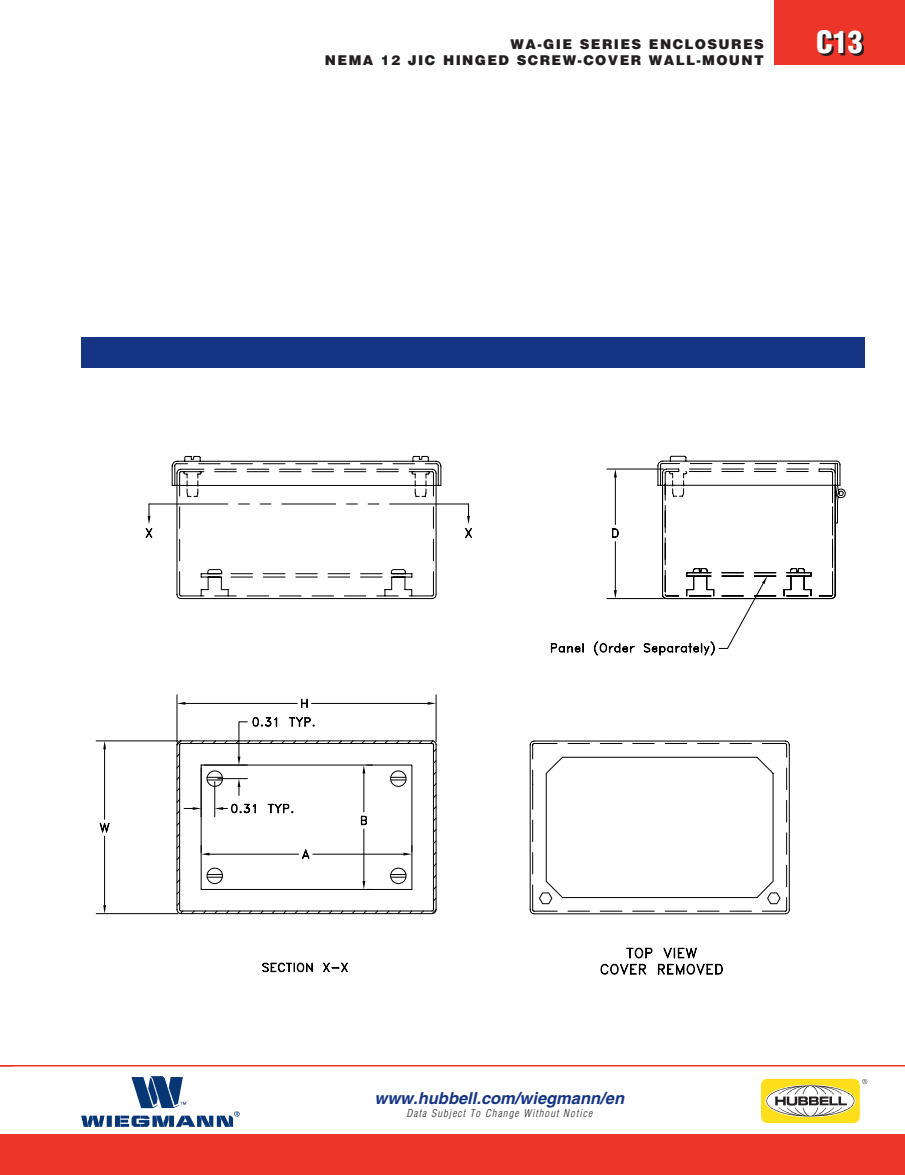
<style>
.page{position:relative;width:905px;height:1175px;background:#fff}
.page>*{position:absolute;margin:0;border:0;box-sizing:border-box;transform-origin:0 0}
.section_tab_number{font:900 condensed 30px "Helvetica LT Std";color:#fff}
.t1{font:italic 700 16.5px "Helvetica";color:#153483}
.Product_designation{font:900 13.5px "Helvetica LT Std";letter-spacing:.1em;color:#231f20}
.t2{font:italic 300 condensed 10.5px "Helvetica LT Std";letter-spacing:.105em;color:#231f20}
</style>
<div class="page">
<img style="left:82px;top:1076px;width:157px;height:50px">
<div style="left:761px;top:1078px;width:98px;height:45px;background:#ffdf1b;border-radius:7px"></div>
<svg style="left:766px;top:1085px;width:88px;height:31px;background:#cbc5a5"></svg>
<svg style="left:862px;top:1079px;width:5px;height:5px"></svg>
<div style="left:774px;top:0;width:130px;height:64px;background:#ee3529"></div>
<div style="left:81px;top:338px;width:783px;height:30px;background:#153483"></div>
<svg style="left:819px;top:32px;width:45px;height:24px"></svg>
<hr style="left:0;top:1065px;width:904px;height:1px;background:#ee3529">
<div style="left:0;top:1134px;width:904px;height:40px;background:#ee3529"></div>
<svg style="left:95px;top:455px;width:751px;height:520px"></svg>
<svg style="left:193px;top:715px;width:180px;height:175px"></svg>
<p class="Product_designation" style="left:510px;top:35px;width:255px">WA-GIE SERIES ENCLOSURES</p>
<p class="Product_designation" style="left:325px;top:51px;width:440px">NEMA 12 JIC HINGED SCREW-COVER WALL-MOUNT</p>
<p class="section_tab_number" style="left:816px;top:23px;width:48px">C13</p>
<p class="t1" style="left:374px;top:1088px;width:251px">www.hubbell.com/wiegmann/en</p>
<p class="t2" style="left:406px;top:1106px;width:187px">Data Subject To Change Without Notice</p>
</div>
